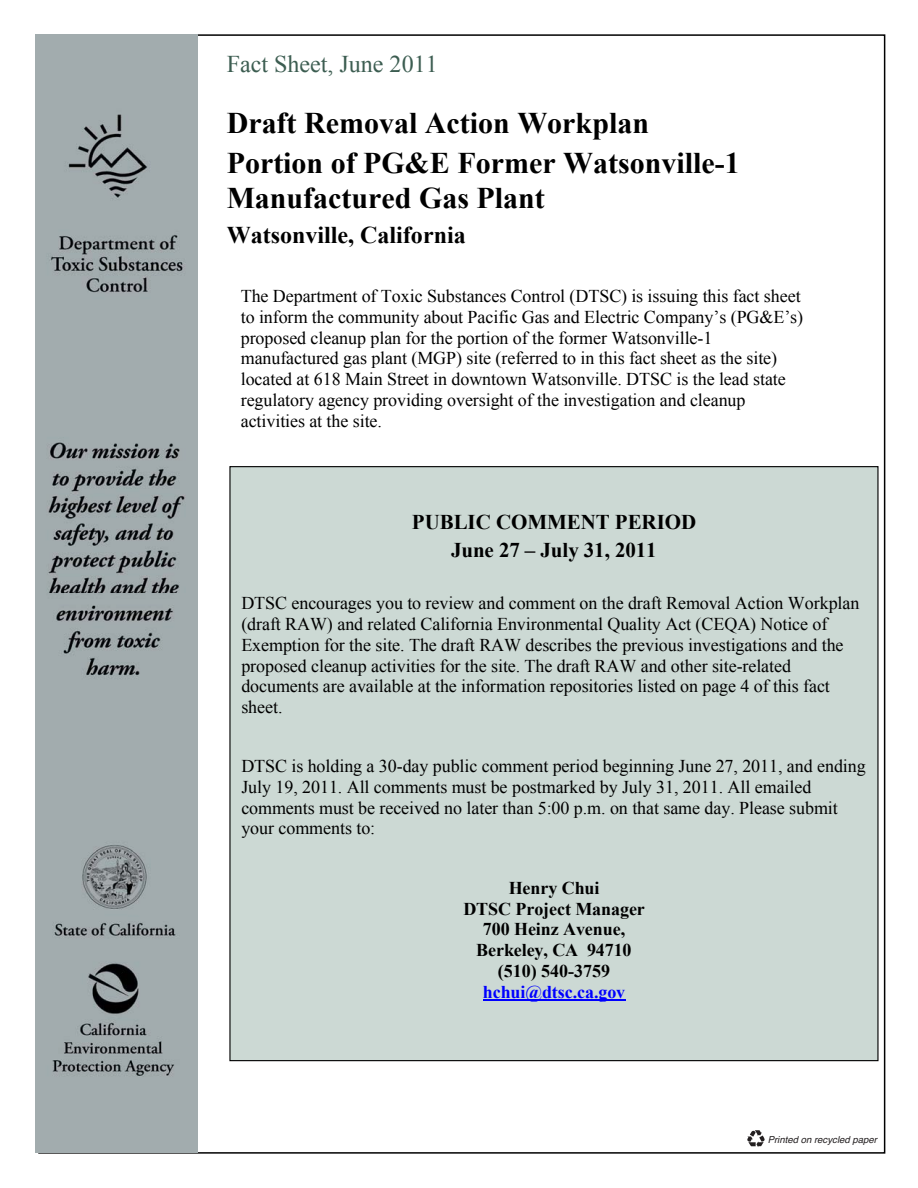
<style>
.page{position:relative;width:918px;height:1188px;background:#fff}
.page>*{position:absolute;margin:0;border:0;box-sizing:border-box;transform-origin:0 0}
.t1{font:700 30px/40.7px "Times New Roman";color:#000}
.t2{font:700 24px "Times New Roman";color:#000}
.t3{font:24px "Times New Roman";color:#3c5d51}
.t4{font:700 21px/28.7px "Times New Roman";letter-spacing:-.005em;color:#000;text-align:center}
.t5{font:18px/20.7px "Times New Roman";letter-spacing:-.005em;color:#000}
.t6{font:700 18px/20.7px "Times New Roman";letter-spacing:-.005em;color:#000;text-align:center}
.t7{font:700 18px "Times New Roman";letter-spacing:-.005em;color:#00f}
.t8{font:italic 9.6px "Helvetica";color:#231f20}
</style>
<div class="page">
<img style="left:35px;top:35px;width:162px;height:1118px">
<div style="left:230px;top:467px;width:648px;height:594px;background:#ccd9d4"></div>
<hr style="left:483px;top:1000px;width:142px;height:1px;background:#00f">
<svg style="left:747px;top:1130px;width:18px;height:17px"></svg>
<h2 class="t3" style="left:227px;top:48px;width:212px">Fact Sheet, June 2011</h2>
<h1 class="t1" style="left:227px;top:102px;width:515px">Draft Removal Action Workplan<br>Portion of PG&amp;E Former Watsonville-1</h1>
<h1 class="t1" style="left:227px;top:177px;width:320px">Manufactured Gas Plant</h1>
<h2 class="t2" style="left:227px;top:218px;width:241px">Watsonville, California</h2>
<p class="t5" style="left:241px;top:286px;width:564px">The Department of Toxic Substances Control (DTSC) is issuing this fact sheet to inform the community about Pacific Gas and Electric Company’s (PG&amp;E’s) proposed cleanup plan for the portion of the former Watsonville-1 manufactured gas plant (MGP) site (referred to in this fact sheet as the site) located at 618 Main Street in downtown Watsonville. DTSC is the lead state</p>
<p class="t5" style="left:241px;top:410px;width:143px">activities at the site.</p>
<p class="t5" style="left:241px;top:389px;width:506px">regulatory agency providing oversight of the investigation and cleanup</p>
<p class="t4" style="left:412px;top:507px;width:286px">PUBLIC COMMENT PERIOD<br>June 27 – July 31, 2011</p>
<p class="t5" style="left:241px;top:593px;width:620px">DTSC encourages you to review and comment on the draft Removal Action Workplan (draft RAW) and related California Environmental Quality Act (CEQA) Notice of Exemption for the site. The draft RAW describes the previous investigations and the proposed cleanup activities for the site. The draft RAW and other site-related documents are available at the information repositories listed on page 4 of this fact sheet.</p>
<p class="t5" style="left:241px;top:756px;width:626px">DTSC is holding a 30-day public comment period beginning June 27, 2011, and ending July 19, 2011. All comments must be postmarked by July 31, 2011. All emailed comments must be received no later than 5:00 p.m. on that same day. Please submit your comments to:</p>
<p class="t6" style="left:463px;top:877px;width:183px">Henry Chui<br>DTSC Project Manager<br>700 Heinz Avenue,<br>Berkeley, CA 94710 (510) 540-3759</p>
<p class="t7" style="left:483px;top:979px;width:144px">hchui@dtsc.ca.gov</p>
<p class="t8" style="left:768px;top:1132px;width:111px">Printed on recycled paper</p>
</div>
